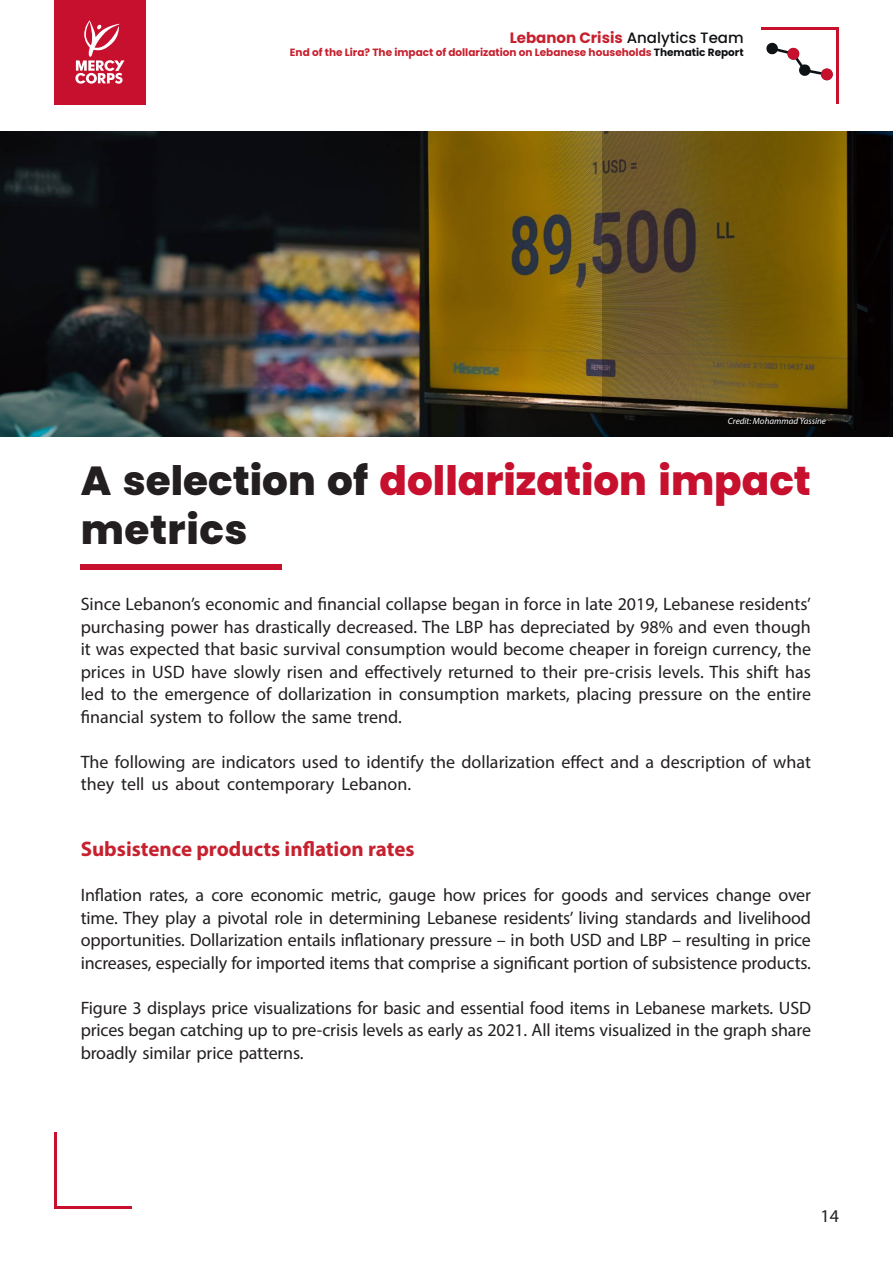
<style>
.page{position:relative;width:893px;height:1263px;background:#fff}
.page>*{position:absolute;margin:0;border:0;box-sizing:border-box;transform-origin:0 0}
.t1{font:800 40.5px/48.6px "Poppins";color:#231f20}
.t2{font:700 21px "Myriad Pro";color:#c7202e}
.t3{font:18px/22.5px "Myriad Pro";color:#231f20;text-align:justify}
.t4{font:700 15px "Poppins";color:#c7202e}
.t5{font:700 10.5px "Poppins";color:#c7202e}
.t6{font:italic 9px "Myriad Pro";color:#fff}
.s1{font-weight:500;color:#0f1013}
.s2{color:#0f1013}
.s3{color:#c70f2e}
</style>
<div class="page">
<div style="left:54px;top:0;width:92px;height:104px;background:#c70f2e"></div>
<svg style="left:75px;top:20px;width:49px;height:64px"></svg>
<svg style="left:766px;top:42px;width:67px;height:38px"></svg>
<hr style="left:761px;top:28px;width:77px;height:2px;background:#c70f2e">
<hr style="left:836px;top:28px;width:3px;height:76px;background:#c70f2e">
<hr style="left:55px;top:1207px;width:77px;height:2px;background:#c70f2e">
<hr style="left:54px;top:1132px;width:3px;height:77px;background:#c70f2e">
<div style="left:787px;top:48px;width:12px;height:12px;background:#c70f2e;border-radius:50%"></div>
<div style="left:821px;top:68px;width:12px;height:12px;background:#c70f2e;border-radius:50%"></div>
<div style="left:81px;top:564px;width:201px;height:6px;background:#c70f2e"></div>
<img style="left:0;top:131px;width:603px;height:306px">
<svg style="left:603px;top:131px;width:290px;height:306px;background:#594613"></svg>
<p class="t4" style="left:510px;top:30px;width:236px">Lebanon Crisis <span class="s1">Analytics Team</span></p>
<p class="t5" style="left:290px;top:46px;width:455px">End of the Lira? The impact of dollarization on Lebanese households <span class="s2">Thematic Report</span></p>
<p class="t6" style="left:728px;top:416px;width:100px">Credit: Mohammad Yassine</p>
<p class="t1" style="left:81px;top:457px;width:732px">A selection of <span class="s3">dollarization impact </span>metrics</p>
<p class="t3" style="left:81px;top:592px;width:732px">Since Lebanon’s economic and financial collapse began in force in late 2019, Lebanese residents’ purchasing power has drastically decreased. The LBP has depreciated by 98% and even though it was expected that basic survival consumption would become cheaper in foreign currency, the prices in USD have slowly risen and effectively returned to their pre-crisis levels. This shift has led to the emergence of dollarization in consumption markets, placing pressure on the entire financial system to follow the same trend.</p>
<p class="t3" style="left:81px;top:750px;width:732px">The following are indicators used to identify the dollarization effect and a description of what they tell us about contemporary Lebanon.</p>
<p class="t2" style="left:81px;top:835px;width:335px">Subsistence products inflation rates</p>
<p class="t3" style="left:81px;top:883px;width:732px">Inflation rates, a core economic metric, gauge how prices for goods and services change over time. They play a pivotal role in determining Lebanese residents’ living standards and livelihood opportunities. Dollarization entails inflationary pressure – in both USD and LBP – resulting in price increases, especially for imported items that comprise a significant portion of subsistence products.</p>
<p class="t3" style="left:81px;top:996px;width:732px">Figure 3 displays price visualizations for basic and essential food items in Lebanese markets. USD prices began catching up to pre-crisis levels as early as 2021. All items visualized in the graph share broadly similar price patterns.</p>
<p class="t3" style="left:820px;top:1205px;width:20px">14</p>
</div>
